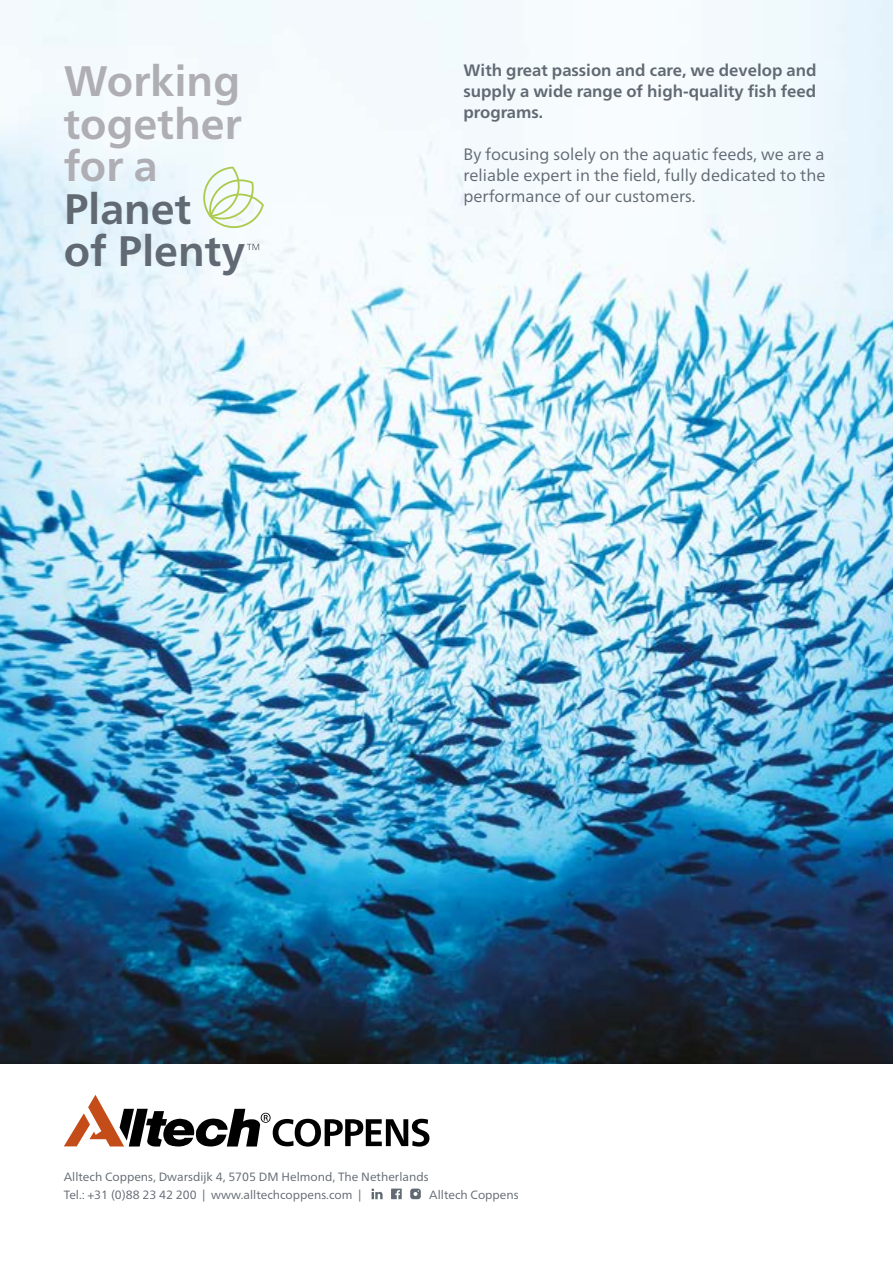
<style>
.page{position:relative;width:893px;height:1263px;background:#fff}
.page>*{position:absolute;margin:0;border:0;box-sizing:border-box;transform-origin:0 0}
.t1{font:700 42.6px/42.6px "Frutiger Neue LTW1 G";color:#aeaeb4;text-align:justify}
.t2{font:700 42.6px/42.6px "Frutiger Neue LTW1 G";color:#616972}
.t3{font:16.5px/21px "Frutiger Neue LTW1 G";color:#616972;text-align:justify}
.t4{font:700 16.5px/21px "Frutiger Neue LTW1 G";color:#616972;text-align:justify}
.t5{font:12px/18px "Frutiger Neue LTW1 G";color:#616972}
</style>
<div class="page">
<img style="left:0;top:0;width:893px;height:1063px">
<svg style="left:64px;top:1095px;width:365px;height:52px"></svg>
<svg style="left:371px;top:1188px;width:12px;height:11px"></svg>
<svg style="left:391px;top:1188px;width:11px;height:11px"></svg>
<svg style="left:410px;top:1188px;width:11px;height:11px"></svg>
<svg style="left:201px;top:167px;width:63px;height:61px"></svg>
<svg style="left:247px;top:244px;width:12px;height:6px"></svg>
<h1 class="t1" style="left:64px;top:57px;width:179px">Working together for a</h1>
<h1 class="t2" style="left:64px;top:185px;width:183px">Planet<br>of Plenty</h1>
<h2 class="t4" style="left:463px;top:59px;width:354px">With great passion and care, we develop and supply a wide range of high-quality fish feed programs.</h2>
<h2 class="t3" style="left:463px;top:143px;width:363px">By focusing solely on the aquatic feeds, we are a reliable expert in the field, fully dedicated to the performance of our customers.</h2>
<p class="t5" style="left:64px;top:1167px;width:366px">Alltech Coppens, Dwarsdijk 4, 5705 DM Helmond, The Netherlands<br>Tel.: +31 (0)88 23 42 200 | www.alltechcoppens.com |</p>
<p class="t5" style="left:429px;top:1185px;width:91px">Alltech Coppens</p>
</div>
